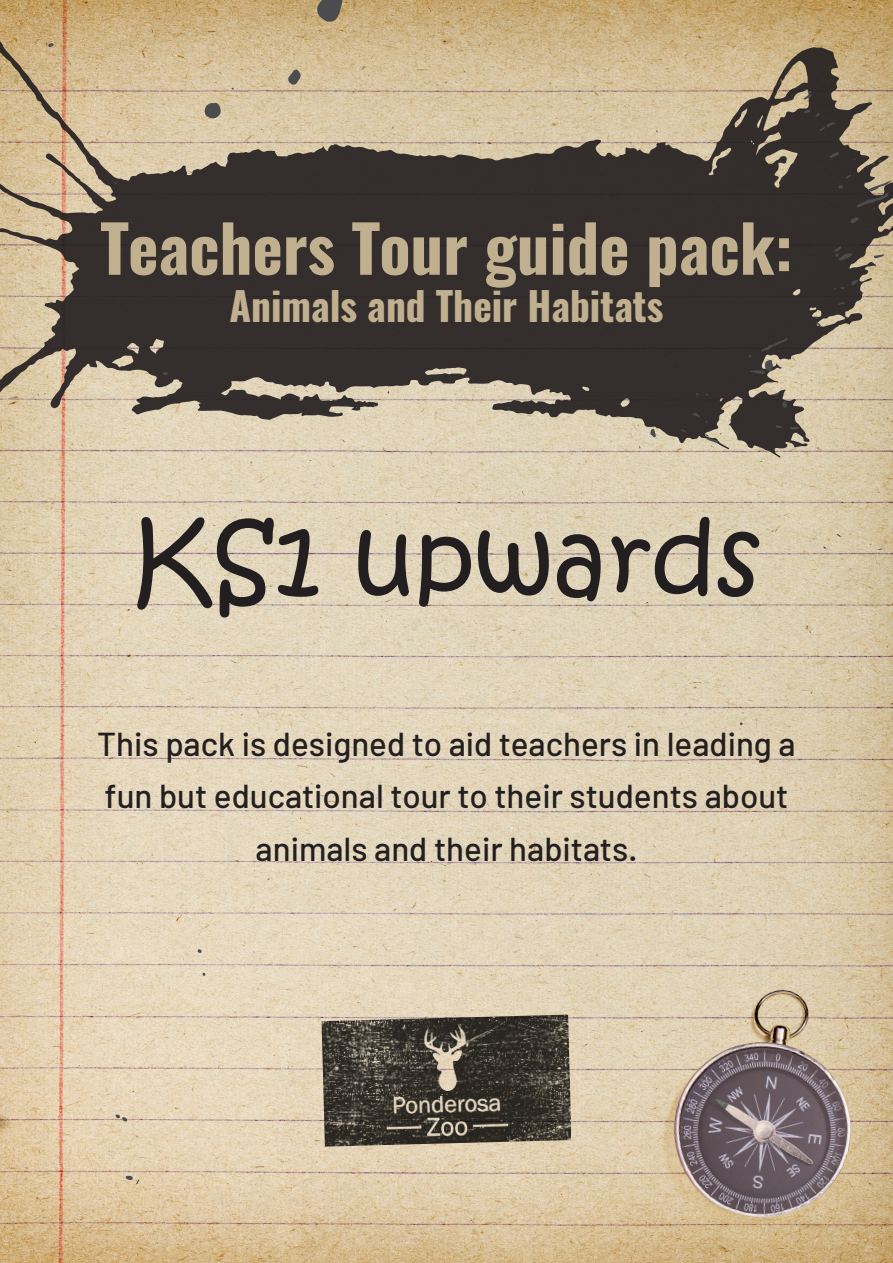
<style>
.page{position:relative;width:893px;height:1263px;background:#fff}
.page>*{position:absolute;margin:0;border:0;box-sizing:border-box;transform-origin:0 0}
.t1{font:99.45px "Kristen ITC";color:#231f20}
.t2{font:700 64.65px "Oswald";color:#c1b08f}
.t3{font:700 39.3px "Oswald";color:#c1b08f}
.t4{font:500 33.15px/52.5px "Barlow";color:#231f20;text-align:center}
</style>
<div class="page">
<img style="left:0;top:0;width:893px;height:1263px">
<svg style="left:0;top:33px;width:893px;height:425px;fill:#342f2e"></svg>
<svg style="left:317px;top:0;width:28px;height:22px"></svg>
<svg style="left:203px;top:102px;width:18px;height:18px"></svg>
<svg style="left:288px;top:69px;width:13px;height:16px"></svg>
<svg style="left:116px;top:1114px;width:11px;height:7px"></svg>
<svg style="left:197px;top:949px;width:5px;height:4px"></svg>
<svg style="left:829px;top:152px;width:10px;height:6px"></svg>
<svg style="left:202px;top:973px;width:4px;height:3px"></svg>
<svg style="left:782px;top:401px;width:5px;height:7px"></svg>
<svg style="left:874px;top:254px;width:10px;height:4px"></svg>
<svg style="left:126px;top:1176px;width:13px;height:8px"></svg>
<svg style="left:790px;top:426px;width:9px;height:3px"></svg>
<svg style="left:48px;top:43px;width:6px;height:4px"></svg>
<svg style="left:776px;top:425px;width:7px;height:3px"></svg>
<svg style="left:163px;top:372px;width:5px;height:4px"></svg>
<svg style="left:834px;top:246px;width:18px;height:15px"></svg>
<svg style="left:803px;top:109px;width:32px;height:22px"></svg>
<svg style="left:803px;top:91px;width:8px;height:9px"></svg>
<svg style="left:681px;top:429px;width:5px;height:3px"></svg>
<svg style="left:837px;top:534px;width:4px;height:3px"></svg>
<svg style="left:815px;top:317px;width:6px;height:10px"></svg>
<svg style="left:834px;top:280px;width:24px;height:10px"></svg>
<svg style="left:850px;top:217px;width:9px;height:11px"></svg>
<svg style="left:693px;top:412px;width:15px;height:12px"></svg>
<svg style="left:835px;top:302px;width:10px;height:4px"></svg>
<svg style="left:838px;top:175px;width:53px;height:34px"></svg>
<svg style="left:749px;top:332px;width:42px;height:42px"></svg>
<svg style="left:650px;top:428px;width:13px;height:11px"></svg>
<svg style="left:112px;top:179px;width:5px;height:5px"></svg>
<svg style="left:701px;top:432px;width:20px;height:16px"></svg>
<svg style="left:867px;top:160px;width:14px;height:8px"></svg>
<svg style="left:696px;top:392px;width:12px;height:11px"></svg>
<img style="left:322px;top:1014px;width:249px;height:132px">
<img style="left:618px;top:936px;width:275px;height:327px">
<h2 class="t2" style="left:100px;top:215px;width:694px">Teachers Tour guide pack:</h2>
<p class="t3" style="left:229px;top:285px;width:436px">Animals and Their Habitats</p>
<h1 class="t1" style="left:132px;top:493px;width:631px">KS1 upwards</h1>
<p class="t4" style="left:97px;top:717px;width:700px">This pack is designed to aid teachers in leading a fun but educational tour to their students about animals and their habitats.</p>
</div>
